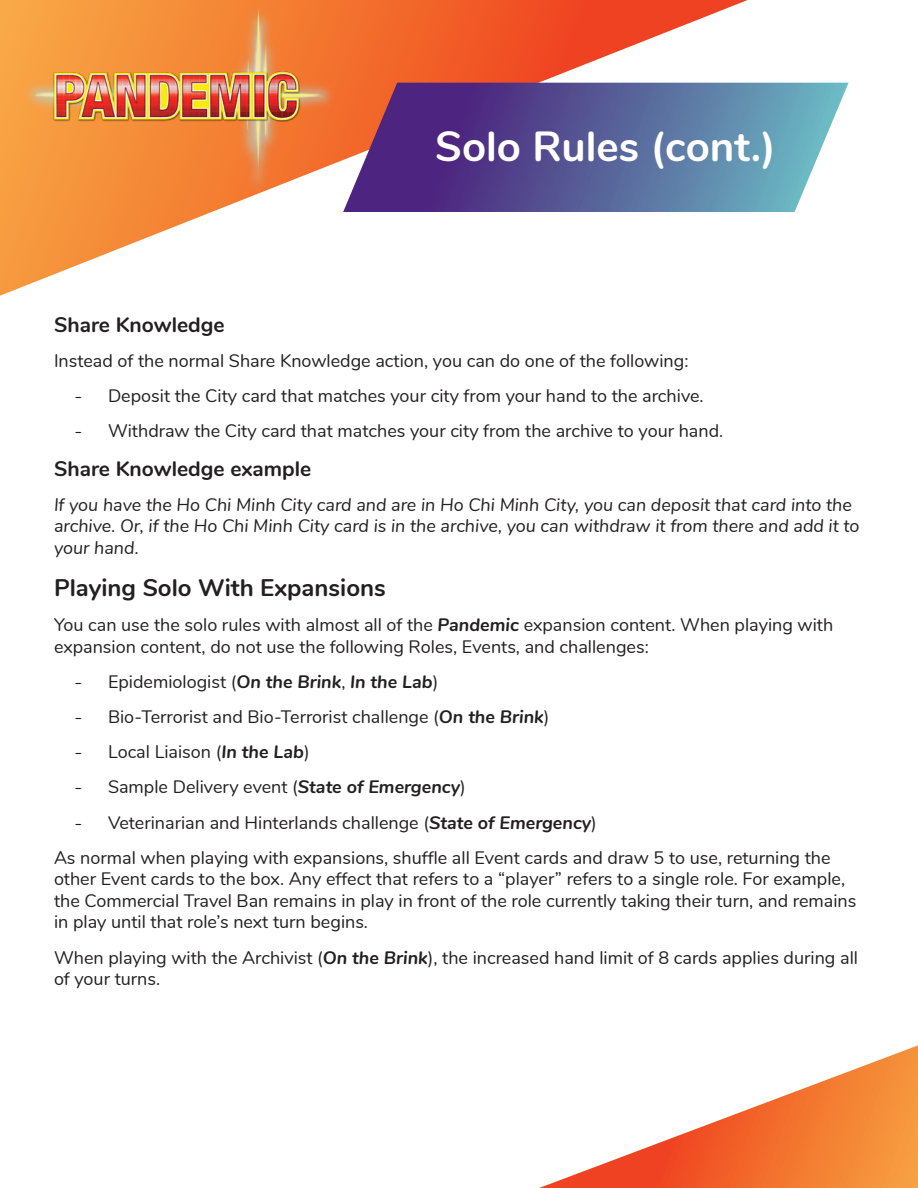
<style>
.page{position:relative;width:918px;height:1188px;background:#fff}
.page>*{position:absolute;margin:0;border:0;box-sizing:border-box;transform-origin:0 0}
.Header_1{font:700 42px "Nunito";color:#fff}
.Header_2{font:700 24px "Nunito";color:#231f20}
.Header_3{font:700 21px "Nunito";color:#231f20}
.Body{font:18px/21.6px "Nunito";color:#231f20}
.Example{font:italic 18px/21.6px "Nunito";color:#231f20}
.s1{font-weight:700;font-style:italic}
</style>
<div class="page">
<svg style="left:0;top:0;width:748px;height:296px"></svg>
<svg style="left:539px;top:1045px;width:379px;height:143px"></svg>
<svg style="left:343px;top:83px;width:506px;height:129px;background:#626a9f"></svg>
<img style="left:0;top:1px;width:383px;height:203px">
<p class="Header_1" style="left:435px;top:116px;width:342px">Solo Rules (cont.)</p>
<p class="Header_3" style="left:54px;top:309px;width:172px">Share Knowledge</p>
<p class="Body" style="left:54px;top:349px;width:636px">Instead of the normal Share Knowledge action, you can do one of the following:</p>
<p class="Body" style="left:81px;top:384px;width:624px">̵ Deposit the City card that matches your city from your hand to the archive.</p>
<p class="Body" style="left:81px;top:419px;width:644px">̵ Withdraw the City card that matches your city from the archive to your hand.</p>
<p class="Header_3" style="left:54px;top:453px;width:259px">Share Knowledge example</p>
<p class="Example" style="left:54px;top:493px;width:807px">If you have the Ho Chi Minh City card and are in Ho Chi Minh City, you can deposit that card into the archive. Or, if the Ho Chi Minh City card is in the archive, you can withdraw it from there and add it to your hand.</p>
<p class="Header_2" style="left:54px;top:570px;width:333px">Playing Solo With Expansions</p>
<p class="Body" style="left:54px;top:613px;width:781px">You can use the solo rules with almost all of the <span class="s1">Pandemic</span> expansion content. When playing with expansion content, do not use the following Roles, Events, and challenges:</p>
<p class="Body" style="left:81px;top:670px;width:359px">̵ Epidemiologist (<span class="s1">On the Brink</span>, <span class="s1">In the Lab</span>)</p>
<p class="Body" style="left:81px;top:705px;width:470px">̵ Bio-Terrorist and Bio-Terrorist challenge (<span class="s1">On the Brink</span>)</p>
<p class="Body" style="left:81px;top:740px;width:230px">̵ Local Liaison (<span class="s1">In the Lab</span>)</p>
<p class="Body" style="left:81px;top:775px;width:386px">̵ Sample Delivery event (<span class="s1">State of Emergency</span>)</p>
<p class="Body" style="left:81px;top:810px;width:517px">̵ Veterinarian and Hinterlands challenge (<span class="s1">State of Emergency</span>)</p>
<p class="Body" style="left:54px;top:846px;width:804px">As normal when playing with expansions, shuffle all Event cards and draw 5 to use, returning the other Event cards to the box. Any effect that refers to a “player” refers to a single role. For example, the Commercial Travel Ban remains in play in front of the role currently taking their turn, and remains in play until that role’s next turn begins.</p>
<p class="Body" style="left:54px;top:945px;width:806px">When playing with the Archivist (<span class="s1">On the Brink</span>), the increased hand limit of 8 cards applies during all of your turns.</p>
</div>
